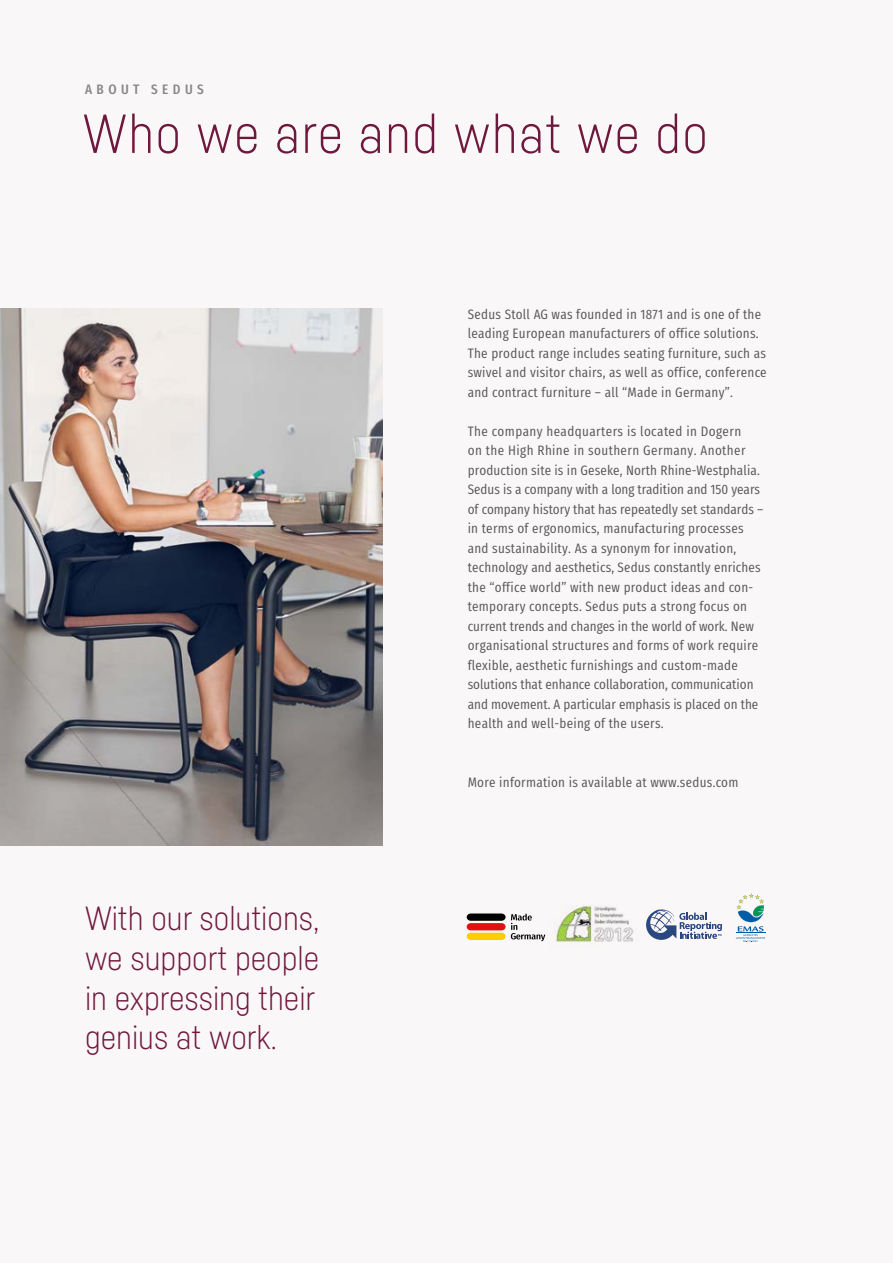
<style>
.page{position:relative;width:893px;height:1263px;background:#faf7f8}
.page>*{position:absolute;margin:0;border:0;box-sizing:border-box;transform-origin:0 0}
.t1{font:300 54px "Sedus Sans";letter-spacing:.025em;color:#6f183d}
.t2{font:300 33px/39.6px "Sedus Sans";color:#6f183d}
.t3{font:13.5px/19.5px "Sedus Text Condensed";letter-spacing:.02em;color:#565656}
.t4{font:700 13.5px "Sedus Text Condensed";letter-spacing:.33em;color:#878786}
</style>
<div class="page">
<img style="left:0;top:308px;width:383px;height:537px">
<svg style="left:646px;top:909px;width:76px;height:31px"></svg>
<svg style="left:736px;top:893px;width:29px;height:49px"></svg>
<img style="left:554px;top:905px;width:80px;height:38px">
<svg style="left:467px;top:913px;width:78px;height:28px"></svg>
<p class="t4" style="left:85px;top:77px;width:120px">ABOUT SEDUS</p>
<h1 class="t1" style="left:83px;top:101px;width:626px">Who we are and what we do</h1>
<p class="t3" style="left:468px;top:303px;width:300px">Sedus Stoll AG was founded in 1871 and is one of the leading European manufacturers of office solutions.<br>The product range includes seating furniture, such as swivel and visitor chairs, as well as office, conference and contract furniture – all “Made in Germany”.</p>
<p class="t3" style="left:468px;top:420px;width:297px">The company headquarters is located in Dogern<br>on the High Rhine in southern Germany. Another production site is in Geseke, North Rhine-Westphalia.<br>Sedus is a company with a long tradition and 150 years of company history that has repeatedly set standards – in terms of ergonomics, manufacturing processes and sustainability. As a synonym for innovation, technology and aesthetics, Sedus constantly enriches the “office world” with new product ideas and con&shy;temporary concepts. Sedus puts a strong focus on current trends and changes in the world of work. New organisational structures and forms of work require flexible, aesthetic furnishings and custom-made solutions that enhance collaboration, communication and movement. A particular emphasis is placed on the health and well-being of the users.</p>
<h2 class="t2" style="left:85px;top:898px;width:236px">With our solutions, we support people in expressing their genius at work.</h2>
<p class="t3" style="left:468px;top:771px;width:272px">More information is available at www.sedus.com</p>
</div>
